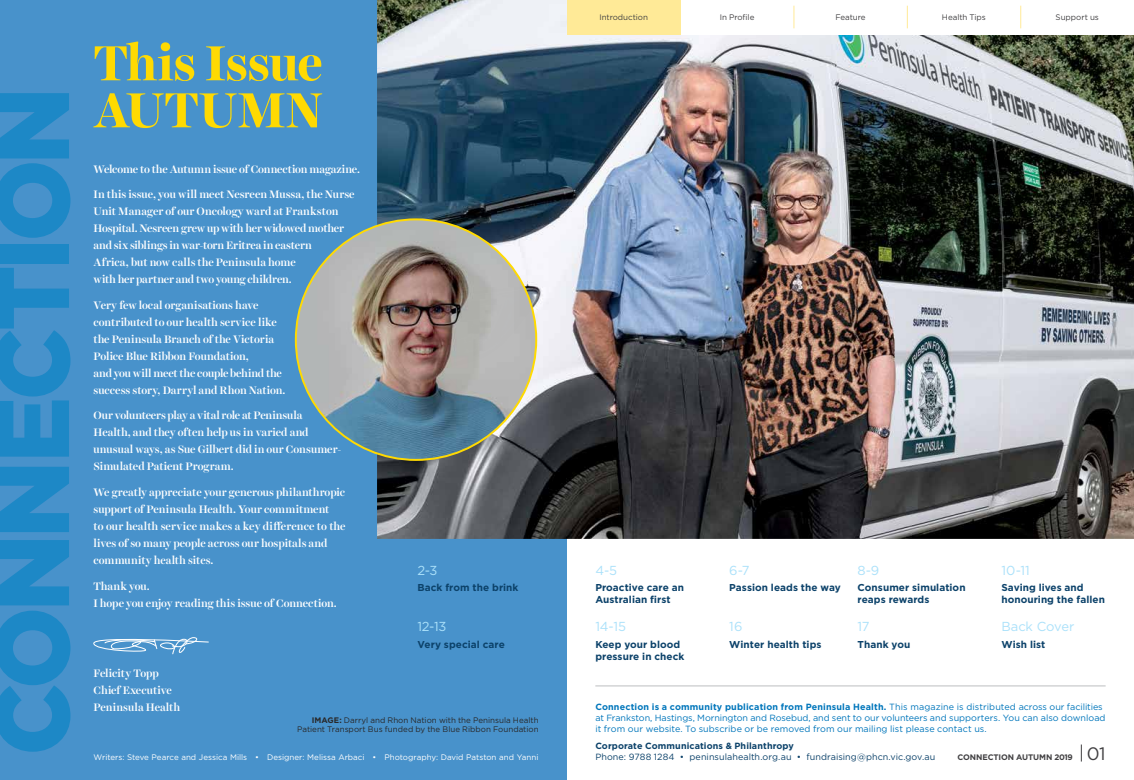
<style>
.page{position:relative;width:1134px;height:780px;background:#fff}
.page>*{position:absolute;margin:0;border:0;box-sizing:border-box;transform-origin:0 0}
.t1{font:900 104px "Gotham";letter-spacing:-.045em;color:#1d88c6;scale:.95 1}
.t2{font:700 50px/47px "Harriet Display";letter-spacing:-.01em;color:#ffda02}
.t3{font:18px "Gotham";color:#414042}
.t4{font:13px "Gotham";letter-spacing:-.005em;color:#abe1fa}
.t5{font:500 11px/17px "Harriet Display";letter-spacing:-.005em;color:#fff}
.t6{font:700 10px/12px "Gotham";letter-spacing:.005em;color:#0c426a}
.t7{font:9px/11px "Gotham";letter-spacing:-.005em;color:#0076bb}
.t8{font:9px "Gotham";letter-spacing:.005em;color:#0c426a}
.t9{font:700 9px "Gotham";letter-spacing:.01em;color:#0c426a}
.t10{font:8px/9px "Gotham";color:#292829;text-align:right}
.t11{font:8px "Gotham";color:#fff}
.t12{font:8px "Gotham";letter-spacing:-.005em;color:#414042}
.t13{font:700 8px "Gotham";letter-spacing:-.01em;color:#414042}
.s1{font-weight:700}
</style>
<div class="page">
<div style="left:0;top:0;width:567px;height:780px;background:#4892cb"></div>
<hr style="left:595px;top:685px;width:511px;height:1px;background:#bcbec0">
<img style="left:377px;top:0;width:757px;height:539px">
<div style="left:567px;top:0;width:567px;height:34px;background:#fff"></div>
<svg style="left:794px;top:6px;width:1px;height:22px"></svg>
<svg style="left:907px;top:6px;width:1px;height:22px"></svg>
<svg style="left:1020px;top:6px;width:1px;height:22px"></svg>
<div style="left:567px;top:0;width:113px;height:34px;background:#ffea97"></div>
<img style="left:296px;top:219px;width:240px;height:241px;border-radius:120px">
<svg style="left:93px;top:637px;width:116px;height:18px"></svg>
<svg style="left:1081px;top:744px;width:1px;height:17px"></svg>
<h1 class="t1" style="left:-39px;top:755px;width:705px;rotate:-90deg">CONNECTION</h1>
<h2 class="t2" style="left:94px;top:39px;width:231px">This Issue<br>AUTUMN</h2>
<p class="t5" style="left:94px;top:160px;width:268px">Welcome to the Autumn issue of Connection magazine.</p>
<p class="t5" style="left:94px;top:186px;width:263px">In this issue, you will meet Nesreen Mussa, the Nurse Unit Manager of our Oncology ward at Frankston Hospital. Nesreen grew up with her widowed mother and six siblings in war-torn Eritrea in eastern<br>Africa, but now calls the Peninsula home<br>with her partner and two young children.</p>
<p class="t5" style="left:94px;top:296px;width:193px">Very few local organisations have contributed to our health service like the Peninsula Branch of the Victoria Police Blue Ribbon Foundation,<br>and you will meet the couple behind the success story, Darryl and Rhon Nation.</p>
<p class="t5" style="left:94px;top:407px;width:249px">Our volunteers play a vital role at Peninsula Health, and they often help us in varied and unusual ways, as Sue Gilbert did in our Consumer-Simulated Patient Program.</p>
<p class="t5" style="left:94px;top:483px;width:254px">We greatly appreciate your generous philanthropic support of Peninsula Health. Your commitment<br>to our health service makes a key difference to the lives of so many people across our hospitals and community health sites.</p>
<p class="t5" style="left:94px;top:577px;width:245px">Thank you.<br>I hope you enjoy reading this issue of Connection.</p>
<p class="t5" style="left:94px;top:665px;width:88px">Felicity Topp<br>Chief Executive<br>Peninsula Health</p>
<p class="t4" style="left:417px;top:562px;width:22px">2-3</p>
<p class="t6" style="left:417px;top:581px;width:103px">Back from the brink</p>
<p class="t4" style="left:417px;top:618px;width:31px">12-13</p>
<p class="t6" style="left:417px;top:638px;width:89px">Very special care</p>
<p class="t10" style="left:297px;top:715px;width:243px"><span class="s1">IMAGE:</span> Darryl and Rhon Nation with the Peninsula Health<br>Patient Transport Bus funded by the Blue Ribbon Foundation</p>
<p class="t11" style="left:94px;top:752px;width:447px">Writers: Steve Pearce and Jessica Mills • Designer: Melissa Arbaci • Photography: David Patston and Yanni</p>
<p class="t12" style="left:599px;top:12px;width:50px">Introduction</p>
<p class="t12" style="left:720px;top:12px;width:36px">In Profile</p>
<p class="t12" style="left:835px;top:12px;width:32px">Feature</p>
<p class="t12" style="left:942px;top:12px;width:45px">Health Tips</p>
<p class="t12" style="left:1056px;top:12px;width:45px">Support us</p>
<p class="t4" style="left:595px;top:562px;width:23px">4-5</p>
<p class="t6" style="left:595px;top:581px;width:90px">Proactive care an<br>Australian first</p>
<p class="t4" style="left:595px;top:618px;width:32px">14-15</p>
<p class="t6" style="left:595px;top:638px;width:91px">Keep your blood pressure in check</p>
<p class="t4" style="left:729px;top:562px;width:22px">6-7</p>
<p class="t6" style="left:729px;top:581px;width:113px">Passion leads the way</p>
<p class="t4" style="left:729px;top:618px;width:15px">16</p>
<p class="t6" style="left:729px;top:638px;width:94px">Winter health tips</p>
<p class="t4" style="left:857px;top:562px;width:23px">8-9</p>
<p class="t6" style="left:857px;top:581px;width:109px">Consumer simulation reaps rewards</p>
<p class="t4" style="left:857px;top:618px;width:14px">17</p>
<p class="t6" style="left:857px;top:638px;width:54px">Thank you</p>
<p class="t4" style="left:1001px;top:562px;width:30px">10-11</p>
<p class="t6" style="left:1001px;top:581px;width:105px">Saving lives and honouring the fallen</p>
<p class="t4" style="left:1001px;top:618px;width:74px">Back Cover</p>
<p class="t6" style="left:1001px;top:638px;width:45px">Wish list</p>
<p class="t7" style="left:595px;top:701px;width:512px"><span class="s1">Connection is a community publication from Peninsula Health.</span> This magazine is distributed across our facilities at Frankston, Hastings, Mornington and Rosebud, and sent to our volunteers and supporters. You can also download it from our website. To subscribe or be removed from our mailing list please contact us.</p>
<p class="t9" style="left:595px;top:740px;width:200px">Corporate Communications &amp; Philanthropy</p>
<p class="t8" style="left:595px;top:751px;width:342px">Phone: 9788 1284 • peninsulahealth.org.au • fundraising@phcn.vic.gov.au</p>
<p class="t13" style="left:957px;top:752px;width:117px">CONNECTION AUTUMN 2019</p>
<h3 class="t3" style="left:1087px;top:742px;width:20px">01</h3>
</div>
